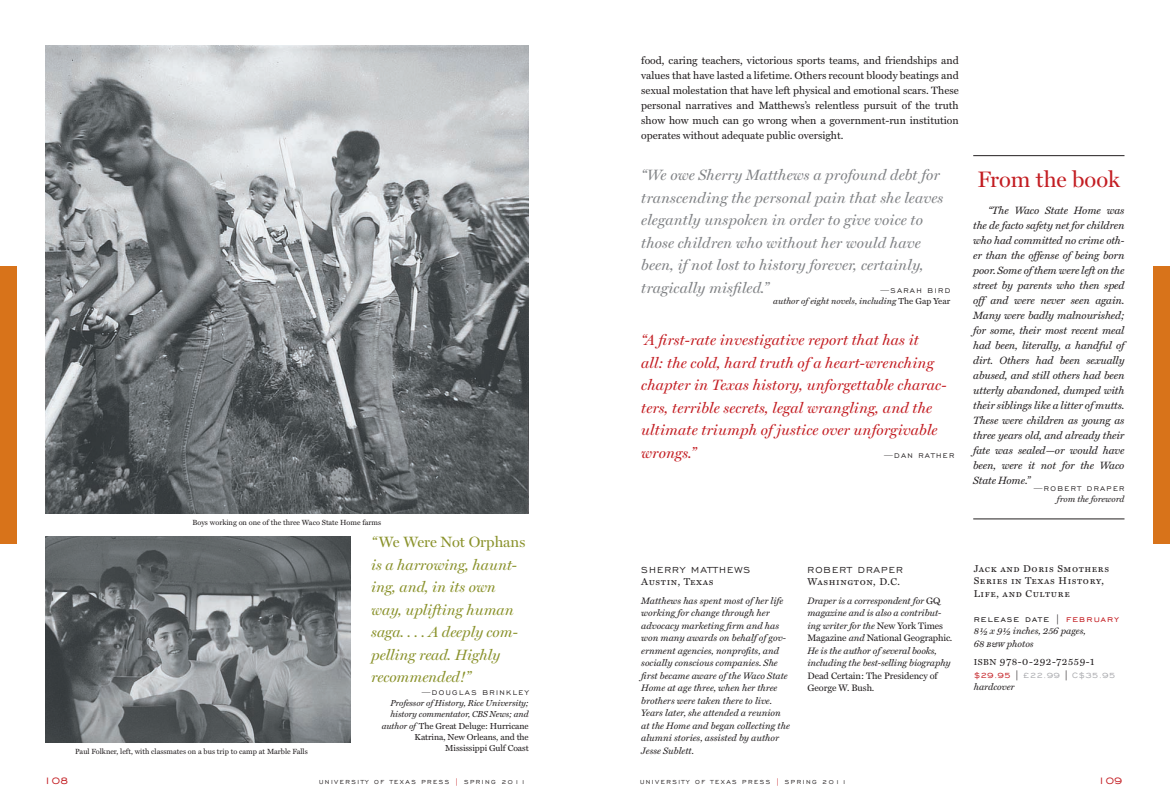
<style>
.page{position:relative;width:1170px;height:810px;background:#fff}
.page>*{position:absolute;margin:0;border:0;box-sizing:border-box;transform-origin:0 0}
.Sidebar_Headline{font:22.5px "Miller Display Roman";color:#c31d22}
.Quote_small{font:italic 15px/22.5px "Miller Display";letter-spacing:.01em;color:#c31d22}
.Quote_small-2{font:italic 15px/22.5px "Miller Display";letter-spacing:.01em;color:#808285}
.Quote_small-3{font:italic 15px/22.5px "Miller Display";color:#8a922b}
.t1{font:12.5px "Engravers Gothic BT";color:#c31d22}
.author_sidebar{font:11.25px "Engravers Gothic BT";letter-spacing:.1em;color:#231f20}
.release_date{font:11.25px "Engravers Gothic BT";letter-spacing:.1em;color:#231f20}
.Body_Copy{font:italic 10.62px/15px "Miller Text";letter-spacing:-.01em;color:#231f20;text-align:justify}
.Body_Copy-2{font:10.62px/15px "Miller Text";color:#231f20;text-align:justify}
.series{font:10px/12.5px "Miller Text Roman SC";letter-spacing:.06em;color:#231f20}
.author_s_home{font:10px "Miller Text Roman SC";letter-spacing:.06em;color:#231f20}
.isbn{font:10px "Miller Text Roman SC";letter-spacing:.06em;color:#231f20}
.price{font:10px "Engravers Gothic BT";letter-spacing:.01em;color:#a8a9ad}
.author_sidebar-2{font:italic 9.38px/12.5px "Miller Text";color:#231f20}
.about_author{font:italic 9.38px/12.5px "Miller Text";letter-spacing:-.01em;color:#231f20}
.pages{font:italic 9.38px/12.5px "Miller Text";color:#231f20}
.hardcover{font:italic 9.38px "Miller Text";color:#231f20}
.Quote_Attribution{font:italic 8.75px/11.2px "Miller Text";letter-spacing:-.01em;color:#231f20;text-align:right}
.Quote_byline{font:8.75px "Engravers Gothic BT";letter-spacing:.16em;color:#231f20}
.t2{font:7.5px "Miller Text";color:#231f20}
.t3{font:7.5px "Engravers Gothic BT";letter-spacing:.2em;color:#231f20}
.s1{font-family:"Miller Display Roman";font-style:normal}
.s2{font-style:normal}
.s3{font-size:10px}
.s4{color:#c31d22}
.s5{font-family:"Miller Text Italic SC";font-style:normal}
.s6{font-size:8.75px}
.s7{color:#231f20}
</style>
<div class="page">
<div style="left:1153px;top:266px;width:17px;height:278px;background:#d8731a"></div>
<div style="left:0;top:266px;width:17px;height:278px;background:#d8731a"></div>
<img style="left:45px;top:536px;width:306px;height:207px">
<img style="left:45px;top:45px;width:484px;height:469px">
<hr style="left:973px;top:519px;width:151px;height:1px;background:#231f20">
<hr style="left:973px;top:155px;width:151px;height:1px;background:#231f20">
<p class="t2" style="left:192px;top:518px;width:190px">Boys working on one of the three Waco State Home farms</p>
<p class="t2" style="left:75px;top:747px;width:234px">Paul Folkner, left, with classmates on a bus trip to camp at Marble Falls</p>
<p class="Quote_small-3" style="left:371px;top:531px;width:156px">“<span class="s1">We Were Not Orphans </span>is a harrowing, haunt&shy;ing, and, in its own way, uplifting human saga. . . . A deeply com&shy;pelling read. Highly recommended!”</p>
<p class="Quote_byline" style="left:422px;top:688px;width:108px">—DOUGLAS BRINKLEY</p>
<p class="Quote_Attribution" style="left:382px;top:697px;width:149px">Professor of History, Rice University; history commentator, CBS News; and author of <span class="s2">The Great Deluge: Hurricane Katrina, New Orleans, and the Mississippi Gulf Coast</span></p>
<p class="Body_Copy-2" style="left:641px;top:53px;width:319px">food, caring teachers, victorious sports teams, and friendships and values that have lasted a lifetime. Others recount bloody beatings and sexual molestation that have left physical and emotional scars. These personal narratives and Matthews’s relentless pursuit of the truth show how much can go wrong when a government-run institution operates without adequate public oversight.</p>
<p class="Quote_small-2" style="left:641px;top:164px;width:304px">“We owe Sherry Matthews a profound debt for transcending the personal pain that she leaves elegantly unspoken in order to give voice to those children who without her would have been, if not lost to history forever, certainly, tragically misfiled.”</p>
<p class="Quote_byline" style="left:880px;top:285px;width:71px">—SARAH BIRD</p>
<p class="Quote_Attribution" style="left:773px;top:295px;width:179px">author of eight novels, including <span class="s2">The Gap Year</span></p>
<p class="Quote_small" style="left:641px;top:329px;width:307px">“A first-rate investigative report that has it<br>all: the cold, hard truth of a heart-wrenching chapter in Texas history, unforgettable charac&shy;ters, terrible secrets, legal wrangling, and the ultimate triumph of justice over unforgivable wrongs.”</p>
<p class="Quote_byline" style="left:884px;top:450px;width:72px">—DAN RATHER</p>
<p class="Sidebar_Headline" style="left:978px;top:166px;width:144px">From the book</p>
<p class="Body_Copy" style="left:973px;top:203px;width:153px;text-indent:15px">“The Waco State Home was the de facto safety net for children who had committed no crime oth&shy;er than the offense of being born poor. Some of them were left on the street by parents who then sped off and were never seen again.<br>Many were badly malnourished; for some, their most recent meal had been, literally, a handful of dirt. Others had been sexually abused, and still others had been utterly abandoned, dumped with their siblings like a litter of mutts.<br>These were children as young as three years old, and already their fate was sealed—or would have been, were it not for the Waco State Home.”</p>
<p class="Quote_byline" style="left:1034px;top:484px;width:92px">—ROBERT DRAPER</p>
<p class="Quote_Attribution" style="left:1057px;top:494px;width:69px">from the foreword</p>
<p class="author_sidebar" style="left:641px;top:563px;width:111px">SHERRY MATTHEWS</p>
<p class="author_s_home" style="left:641px;top:576px;width:74px">Austin, Texas</p>
<p class="author_sidebar-2" style="left:641px;top:594px;width:150px">Matthews has spent most of her life working for change through her advocacy marketing firm and has won many awards on behalf of gov&shy;ernment agencies, nonprofits, and socially conscious companies. She first became aware of the Waco State<br>Home at age three, when her three brothers were taken there to live.<br>Years later, she attended a reunion at the Home and began collecting the alumni stories, assisted by author<br>Jesse Sublett.</p>
<p class="author_sidebar" style="left:808px;top:563px;width:97px">ROBERT DRAPER</p>
<p class="author_s_home" style="left:808px;top:576px;width:94px">Washington, D.C.</p>
<p class="about_author" style="left:808px;top:594px;width:147px">Draper is a correspondent for <span class="s2">GQ </span>magazine and is also a contribut&shy;ing writer for the <span class="s2">New York Times<br>Magazine</span> and <span class="s2">National Geographic</span>.<br>He is the author of several books, including the best-selling biography<br><span class="s2">Dead Certain: The Presidency of<br>George W. Bush</span>.</p>
<p class="series" style="left:974px;top:562px;width:137px">Jack and Doris Smothers<br>Series in Texas History,<br>Life, and Culture</p>
<p class="release_date" style="left:974px;top:612px;width:147px">release date <span class="s3">|</span> <span class="s4">february</span></p>
<p class="pages" style="left:974px;top:625px;width:114px">8<span class="s5">∏</span> x 9<span class="s5">∏</span> inches, 256 pages,<br>68 <span class="s5">b&amp;w</span> photos</p>
<p class="isbn" style="left:974px;top:656px;width:122px"><span class="s6">ISBN</span> 978-0-292-72559-1</p>
<p class="price" style="left:974px;top:670px;width:143px"><span class="s4">$29.95</span> <span class="s7">|</span> £22.99 <span class="s7">|</span> C$35.95</p>
<p class="hardcover" style="left:974px;top:682px;width:42px">hardcover</p>
<p class="t1" style="left:43px;top:774px;width:27px">108</p>
<p class="t3" style="left:319px;top:778px;width:208px">UNIVERSITY OF TEXAS PRESS <span class="s4">|</span> SPRING 2011</p>
<p class="t3" style="left:640px;top:778px;width:208px">UNIVERSITY OF TEXAS PRESS <span class="s4">|</span> SPRING 2011</p>
<p class="t1" style="left:1097px;top:773px;width:27px">109</p>
</div>
